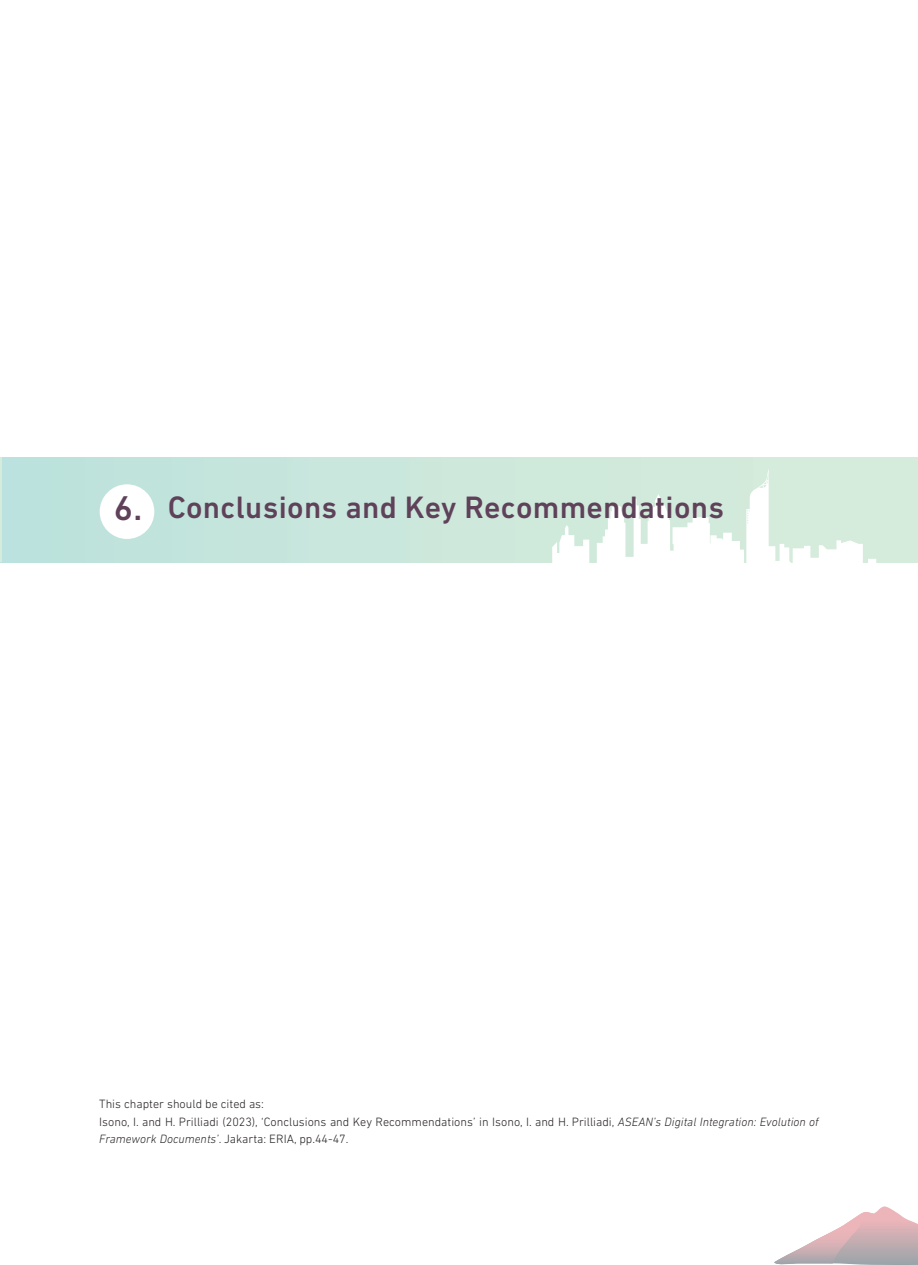
<style>
.page{position:relative;width:918px;height:1265px;background:#fff}
.page>*{position:absolute;margin:0;border:0;box-sizing:border-box;transform-origin:0 0}
.Chapter-OldPeop2{font:500 35px "DIN Next LT Pro";color:#5f4159}
.Chapter-OldPeop2-2{font:500 31.5px "DIN Next LT Pro";letter-spacing:.01em;color:#5f4159}
.Body_Text-OldPeop2nd{font:300 12.25px/17.5px "DIN Next LT Pro";color:#231f20}
.s1{font-style:italic}
</style>
<div class="page">
<div style="left:0;top:458px;width:918px;height:104px;background:linear-gradient(to right,#bde2dd,#d9ecdb)"></div>
<div style="left:100px;top:484px;width:54px;height:55px;background:#fff;border-radius:50%"></div>
<svg style="left:516px;top:469px;width:360px;height:94px"></svg>
<svg style="left:774px;top:1206px;width:144px;height:59px"></svg>
<hr style="left:0;top:458px;width:2px;height:104px;background:#d5ebdb">
<p class="Chapter-OldPeop2" style="left:114px;top:488px;width:30px">6.</p>
<p class="Chapter-OldPeop2-2" style="left:168px;top:489px;width:558px">Conclusions and Key Recommendations</p>
<p class="Body_Text-OldPeop2nd" style="left:99px;top:1095px;width:166px">This chapter should be cited as:</p>
<p class="Body_Text-OldPeop2nd" style="left:99px;top:1112px;width:721px">Isono, I. and H. Prilliadi (2023), ‘Conclusions and Key Recommendations’ in Isono, I. and H. Prilliadi, <span class="s1">ASEAN’s Digital Integration: Evolution of<br>Framework Documents’</span>. Jakarta: ERIA, pp.44-47.</p>
</div>
